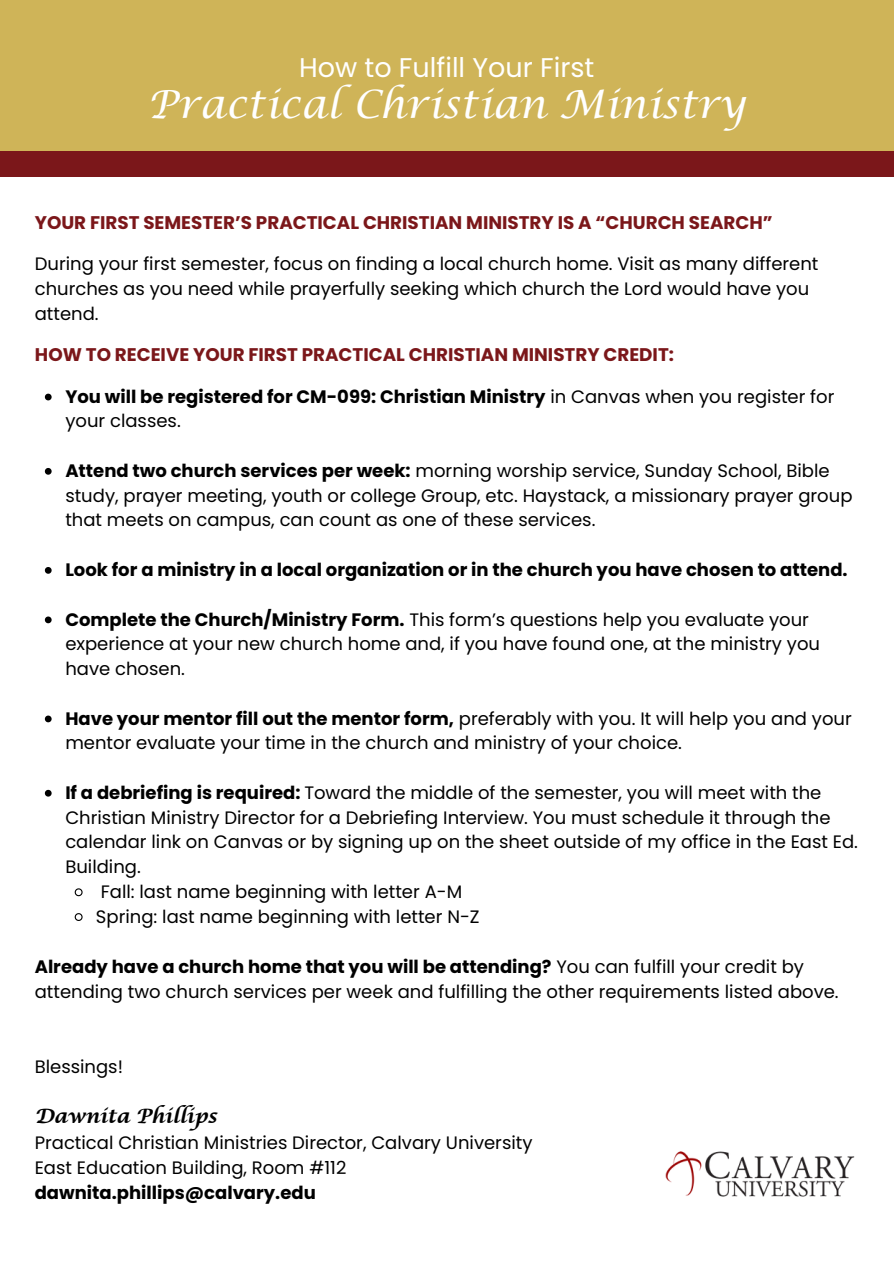
<style>
.page{position:relative;width:894px;height:1264px;background:#fff}
.page>*{position:absolute;margin:0;border:0;box-sizing:border-box;transform-origin:0 0}
.t1{font:39px "Lucida Calligraphy";color:#fff}
.t2{font:27px "Poppins";color:#fff}
.t3{font:700 19.5px "Lucida Calligraphy Std";color:#000}
.t4{font:700 18.3px "Poppins";color:#7b171a}
.t5{font:18px/24.8px "Poppins";color:#000}
.t6{font:700 18px/24.8px "Poppins";color:#000}
.s1{font-weight:400}
.s2{font-weight:700}
</style>
<div class="page">
<div style="left:0;top:0;width:893px;height:151px;background:#cfb458"></div>
<div style="left:0;top:151px;width:282px;height:26px;background:#7b171a"></div>
<div style="left:264px;top:151px;width:356px;height:26px;background:#7b171a"></div>
<div style="left:610px;top:151px;width:283px;height:26px;background:#7b171a"></div>
<svg style="left:45px;top:393px;width:7px;height:7px"></svg>
<svg style="left:45px;top:468px;width:7px;height:6px"></svg>
<svg style="left:45px;top:567px;width:7px;height:6px"></svg>
<svg style="left:45px;top:616px;width:7px;height:7px"></svg>
<svg style="left:45px;top:715px;width:7px;height:7px"></svg>
<svg style="left:45px;top:789px;width:7px;height:7px"></svg>
<svg style="left:74px;top:888px;width:9px;height:9px"></svg>
<svg style="left:74px;top:913px;width:9px;height:8px"></svg>
<img style="left:665px;top:1151px;width:190px;height:46px">
<p class="t2" style="left:299px;top:49px;width:297px">How to Fulfill Your First</p>
<p class="t1" style="left:148px;top:82px;width:599px">Practical Christian Ministry</p>
<p class="t4" style="left:35px;top:210px;width:739px">YOUR FIRST SEMESTER’S PRACTICAL CHRISTIAN MINISTRY IS A “CHURCH SEARCH”</p>
<p class="t5" style="left:35px;top:252px;width:785px">During your first semester, focus on finding a local church home. Visit as many different churches as you need while prayerfully seeking which church the Lord would have you attend.</p>
<p class="t4" style="left:35px;top:342px;width:640px">HOW TO RECEIVE YOUR FIRST PRACTICAL CHRISTIAN MINISTRY CREDIT:</p>
<p class="t6" style="left:65px;top:384px;width:770px">You will be registered for CM-099: Christian Ministry <span class="s1">in Canvas when you register for your classes.</span></p>
<p class="t5" style="left:65px;top:458px;width:788px"><span class="s2">Attend two church services per week:</span> morning worship service, Sunday School, Bible study, prayer meeting, youth or college Group, etc. Haystack, a missionary prayer group that meets on campus, can count as one of these services.</p>
<p class="t6" style="left:65px;top:557px;width:783px">Look for a ministry in a local organization or in the church you have chosen to attend.</p>
<p class="t5" style="left:65px;top:607px;width:756px"><span class="s2">Complete the Church/Ministry Form.</span> This form’s questions help you evaluate your experience at your new church home and, if you have found one, at the ministry you have chosen.</p>
<p class="t5" style="left:65px;top:706px;width:787px"><span class="s2">Have your mentor fill out the mentor form,</span> preferably with you. It will help you and your mentor evaluate your time in the church and ministry of your choice.</p>
<p class="t5" style="left:65px;top:780px;width:794px"><span class="s2">If a debriefing is required:</span> Toward the middle of the semester, you will meet with the Christian Ministry Director for a Debriefing Interview. You must schedule it through the calendar link on Canvas or by signing up on the sheet outside of my office in the East Ed.<br>Building.</p>
<p class="t5" style="left:101px;top:879px;width:363px">Fall: last name beginning with letter A-M</p>
<p class="t5" style="left:96px;top:904px;width:385px">Spring: last name beginning with letter N-Z</p>
<p class="t5" style="left:35px;top:954px;width:805px"><span class="s2">Already have a church home that you will be attending?</span> You can fulfill your credit by attending two church services per week and fulfilling the other requirements listed above.</p>
<p class="t5" style="left:35px;top:1053px;width:90px">Blessings!</p>
<p class="t3" style="left:35px;top:1104px;width:183px">Dawnita Phillips</p>
<p class="t5" style="left:35px;top:1130px;width:499px">Practical Christian Ministries Director, Calvary University</p>
<p class="t5" style="left:35px;top:1155px;width:313px">East Education Building, Room #112</p>
<p class="t6" style="left:35px;top:1179px;width:282px">dawnita.phillips@calvary.edu</p>
</div>
